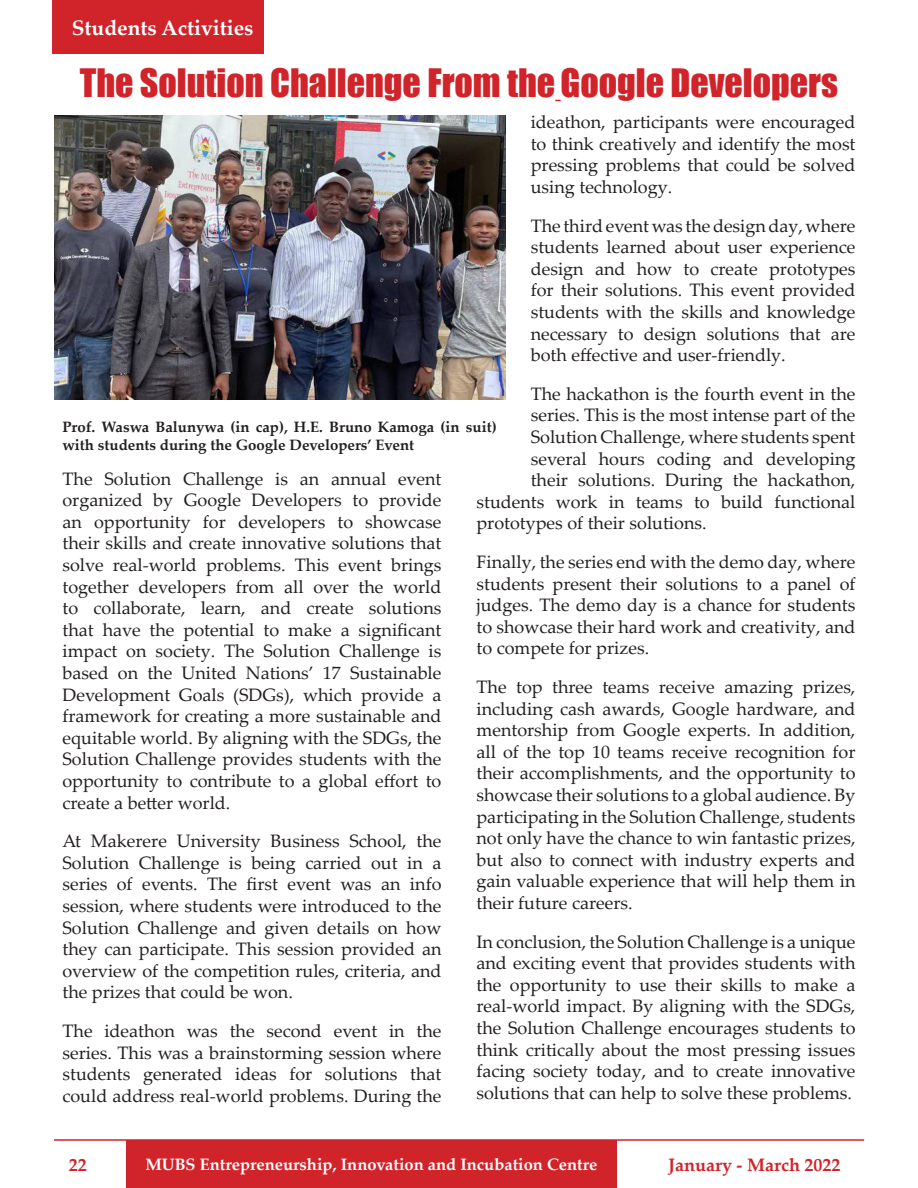
<style>
.page{position:relative;width:918px;height:1188px;background:#fff}
.page>*{position:absolute;margin:0;border:0;box-sizing:border-box;transform-origin:0 0}
.t1{font:36px "Impact";color:#d1232a}
.t2{font:700 21px "Palatino Linotype";color:#fff}
.t3{font:18px/21.6px "Palatino Linotype";color:#231f20;text-align:justify}
.t4{font:700 18px "Palatino Linotype";color:#d1232a}
.t5{font:700 16.5px "Palatino Linotype";color:#fff}
.t6{font:700 15px/18px "Palatino Linotype";color:#231f20}
</style>
<div class="page">
<hr style="left:54px;top:1139px;width:810px;height:2px;background:#d1232a">
<div style="left:126px;top:1140px;width:491px;height:48px;background:#d1232a"></div>
<img style="left:54px;top:115px;width:451px;height:285px">
<div style="left:53px;top:0;width:211px;height:54px;background:#d1232a"></div>
<p class="t2" style="left:72px;top:13px;width:183px">Students Activities</p>
<p class="t1" style="left:80px;top:55px;width:760px">The Solution Challenge From the Google Developers</p>
<p class="t3" style="left:531px;top:111px;width:326px">ideathon, participants were encouraged to think creatively and identify the most pressing problems that could be solved using technology.</p>
<p class="t3" style="left:531px;top:214px;width:326px">The third event was the design day, where students learned about user experience design and how to create prototypes for their solutions. This event provided students with the skills and knowledge necessary to design solutions that are both effective and user-friendly.</p>
<p class="t3" style="left:531px;top:382px;width:326px">The hackathon is the fourth event in the</p>
<p class="t3" style="left:531px;top:404px;width:326px">series. This is the most intense part of the</p>
<p class="t3" style="left:531px;top:425px;width:326px">Solution Challenge, where students spent</p>
<p class="t3" style="left:531px;top:447px;width:326px">several hours coding and developing</p>
<p class="t3" style="left:531px;top:469px;width:326px">their solutions. During the hackathon,</p>
<p class="t3" style="left:477px;top:490px;width:380px">students work in teams to build functional</p>
<p class="t3" style="left:477px;top:512px;width:232px">prototypes of their solutions.</p>
<p class="t3" style="left:477px;top:550px;width:380px">Finally, the series end with the demo day, where students present their solutions to a panel of judges. The demo day is a chance for students to showcase their hard work and creativity, and to compete for prizes.</p>
<p class="t3" style="left:477px;top:675px;width:380px">The top three teams receive amazing prizes, including cash awards, Google hardware, and mentorship from Google experts. In addition, all of the top 10 teams receive recognition for their accomplishments, and the opportunity to showcase their solutions to a global audience. By participating in the Solution Challenge, students not only have the chance to win fantastic prizes, but also to connect with industry experts and gain valuable experience that will help them in their future careers.</p>
<p class="t3" style="left:477px;top:930px;width:380px">In conclusion, the Solution Challenge is a unique and exciting event that provides students with the opportunity to use their skills to make a real-world impact. By aligning with the SDGs, the Solution Challenge encourages students to think critically about the most pressing issues facing society today, and to create innovative solutions that can help to solve these problems.</p>
<p class="t6" style="left:63px;top:417px;width:436px">Prof. Waswa Balunywa (in cap), H.E. Bruno Kamoga (in suit) with students during the Google Developers’ Event</p>
<p class="t3" style="left:63px;top:467px;width:381px">The Solution Challenge is an annual event organized by Google Developers to provide an opportunity for developers to showcase their skills and create innovative solutions that solve real-world problems. This event brings together developers from all over the world to collaborate, learn, and create solutions that have the potential to make a significant impact on society. The Solution Challenge is based on the United Nations’ 17 Sustainable Development Goals (SDGs), which provide a framework for creating a more sustainable and equitable world. By aligning with the SDGs, the Solution Challenge provides students with the opportunity to contribute to a global effort to create a better world.</p>
<p class="t3" style="left:63px;top:830px;width:380px">At Makerere University Business School, the Solution Challenge is being carried out in a series of events. The first event was an info session, where students were introduced to the Solution Challenge and given details on how they can participate. This session provided an overview of the competition rules, criteria, and the prizes that could be won.</p>
<p class="t3" style="left:63px;top:1019px;width:380px">The ideathon was the second event in the series. This was a brainstorming session where students generated ideas for solutions that could address real-world problems. During the</p>
<p class="t4" style="left:69px;top:1152px;width:19px">22</p>
<p class="t5" style="left:145px;top:1153px;width:454px">MUBS Entrepreneurship, Innovation and Incubation Centre</p>
<p class="t4" style="left:668px;top:1152px;width:174px">January - March 2022</p>
</div>
